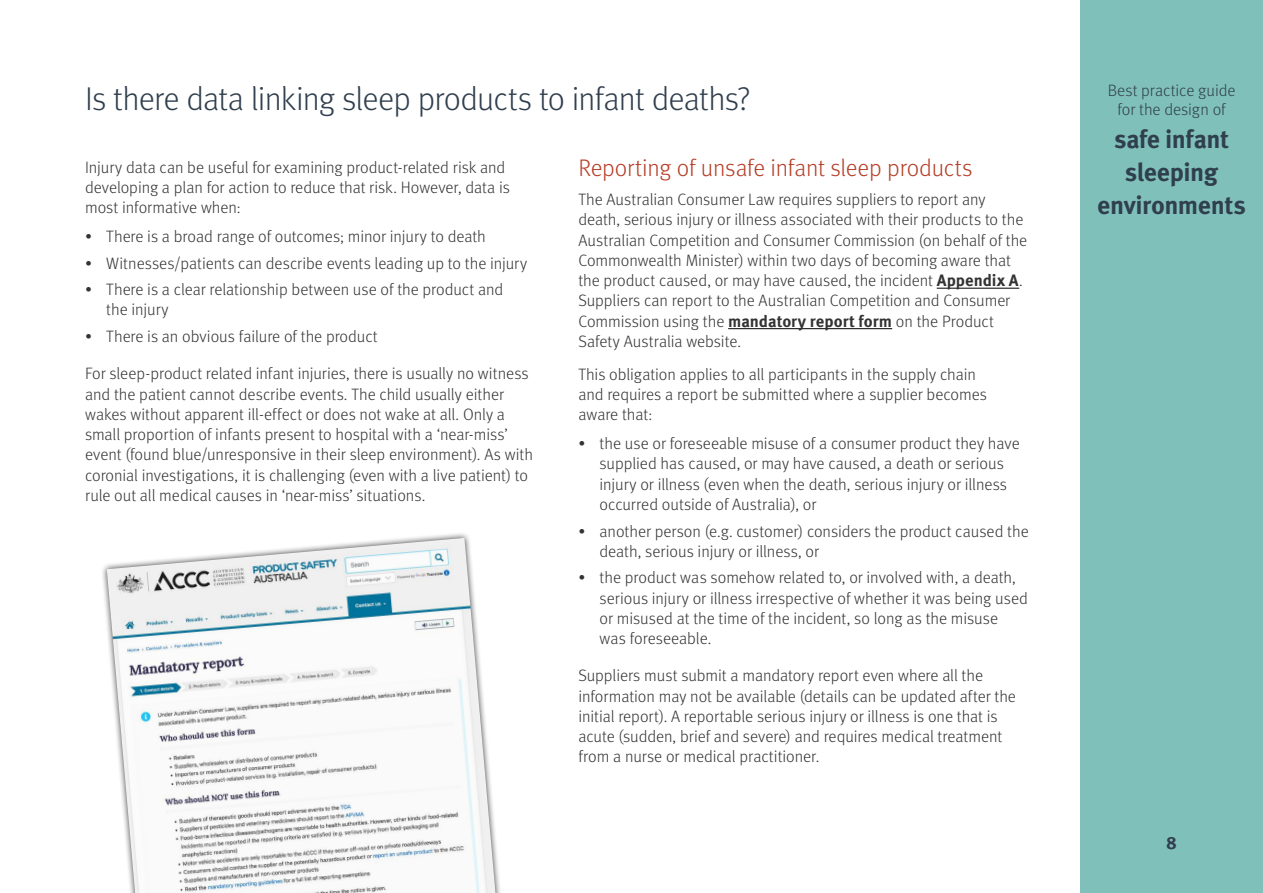
<style>
.page{position:relative;width:1263px;height:893px;background:#fff}
.page>*{position:absolute;margin:0;border:0;box-sizing:border-box;transform-origin:0 0}
.t1{font:300 33px "Meta Pro";letter-spacing:-.025em;color:#303f4e}
.t2{font:700 25.5px/33px "Meta Pro";letter-spacing:-.02em;color:#303f4e;text-align:center}
.t3{font:300 24px "Meta Pro";letter-spacing:-.01em;color:#b53d26}
.t4{font:700 17.85px "Meta Pro";color:#303f4e}
.t5{font:300 16.5px/20.2px "Meta Pro";letter-spacing:-.005em;color:#333}
.t6{font:300 16.5px/19.5px "Meta Pro";letter-spacing:-.005em;color:#303f4e;text-align:center}
.s1{font-weight:700}
</style>
<div class="page">
<div style="left:1080px;top:0;width:183px;height:893px;background:#80c0ba"></div>
<hr style="left:937px;top:288px;width:82px;height:1px;background:#000">
<hr style="left:728px;top:328px;width:164px;height:1px;background:#000">
<div style="left:101px;top:531px;width:401px;height:362px;background:#000;opacity:.75"></div>
<img style="left:107px;top:538px;width:388px;height:355px">
<h1 class="t1" style="left:85px;top:75px;width:667px">Is there data linking sleep products to infant deaths?</h1>
<p class="t5" style="left:85px;top:156px;width:426px">Injury data can be useful for examining product-related risk and developing a plan for action to reduce that risk. However, data is most informative when:</p>
<p class="t5" style="left:85px;top:225px;width:402px">• There is a broad range of outcomes; minor injury to death</p>
<p class="t5" style="left:85px;top:252px;width:444px">• Witnesses/patients can describe events leading up to the injury</p>
<p class="t5" style="left:106px;top:279px;width:398px;text-indent:-21px">• There is a clear relationship between use of the product and the injury</p>
<p class="t5" style="left:85px;top:325px;width:294px">• There is an obvious failure of the product</p>
<p class="t5" style="left:85px;top:363px;width:450px">For sleep-product related infant injuries, there is usually no witness and the patient cannot describe events. The child usually either wakes without apparent ill-effect or does not wake at all. Only a small proportion of infants present to hospital with a ‘near-miss’ event (found blue/unresponsive in their sleep environment). As with coronial investigations, it is challenging (even with a live patient) to rule out all medical causes in ‘near-miss’ situations.</p>
<h3 class="t3" style="left:578px;top:151px;width:396px">Reporting of unsafe infant sleep products</h3>
<p class="t5" style="left:578px;top:189px;width:450px">The Australian Consumer Law requires suppliers to report any death, serious injury or illness associated with their products to the Australian Competition and Consumer Commission (on behalf of the Commonwealth Minister) within two days of becoming aware that the product caused, or may have caused, the incident <span class="s1">Appendix A</span>.<br>Suppliers can report to the Australian Competition and Consumer Commission using the <span class="s1">mandatory report form</span> on the Product Safety Australia website.</p>
<p class="t5" style="left:578px;top:363px;width:410px">This obligation applies to all participants in the supply chain and requires a report be submitted where a supplier becomes aware that:</p>
<p class="t5" style="left:600px;top:433px;width:422px;text-indent:-21px">• the use or foreseeable misuse of a consumer product they have supplied has caused, or may have caused, a death or serious injury or illness (even when the death, serious injury or illness occurred outside of Australia), or</p>
<p class="t5" style="left:600px;top:520px;width:431px;text-indent:-21px">• another person (e.g. customer) considers the product caused the death, serious injury or illness, or</p>
<p class="t5" style="left:600px;top:567px;width:430px;text-indent:-21px">• the product was somehow related to, or involved with, a death, serious injury or illness irrespective of whether it was being used or misused at the time of the incident, so long as the misuse was foreseeable.</p>
<p class="t5" style="left:578px;top:665px;width:439px">Suppliers must submit a mandatory report even where all the information may not be available (details can be updated after the initial report). A reportable serious injury or illness is one that is acute (sudden, brief and severe) and requires medical treatment from a nurse or medical practitioner.</p>
<p class="t6" style="left:1108px;top:79px;width:129px">Best practice guide for the design of</p>
<h2 class="t2" style="left:1097px;top:121px;width:150px">safe infant sleeping environments</h2>
<p class="t4" style="left:1166px;top:828px;width:12px">8</p>
</div>
